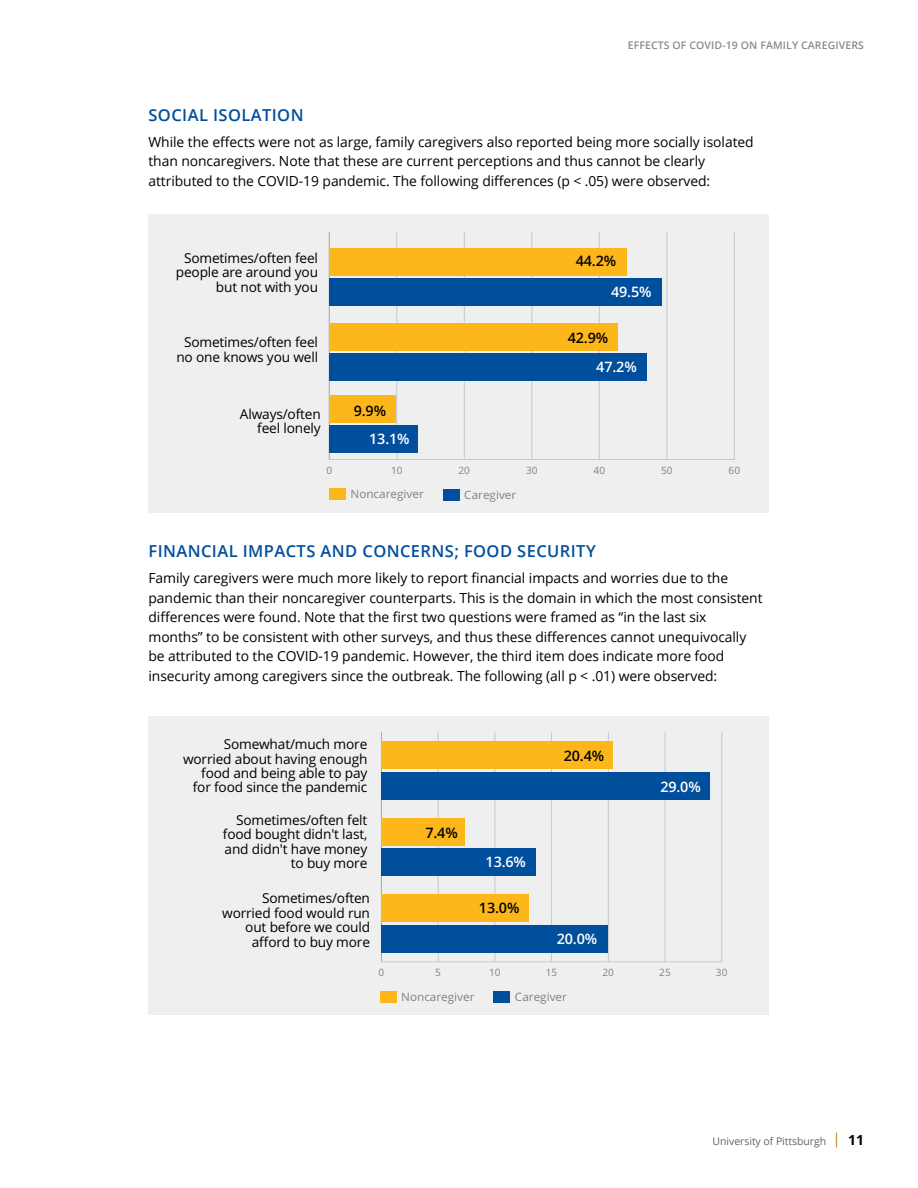
<style>
.page{position:relative;width:918px;height:1188px;background:#fff}
.page>*{position:absolute;margin:0;border:0;box-sizing:border-box;transform-origin:0 0}
.subheadB{font:600 16.5px "Open Sans";letter-spacing:.025em;color:#004f9d}
.t1{font:600 14.4px/28.8px "Open Sans";letter-spacing:-.01em;color:#fff}
.t2{font:600 14.4px "Open Sans";letter-spacing:-.01em;color:#000}
.body{font:13.8px/19.5px "Open Sans";letter-spacing:-.005em;color:#000}
.t3{font:13.65px/14.4px "Open Sans";letter-spacing:-.01em;color:#000;text-align:right}
.t4{font:11.55px "Open Sans";color:#808285}
.t5{font:600 10.5px "Open Sans";letter-spacing:.01em;color:#878a8f}
.t6{font:10.5px "Open Sans";letter-spacing:-.005em;color:#5f636a}
.t7{font:10.05px "Open Sans";color:#808285}
.s1{color:#000}
.s2{font-size:15px;color:#bc8d16}
.s3{font-weight:700;font-size:13.8px;color:#000}
</style>
<div class="page">
<div style="left:148px;top:214px;width:622px;height:299px;background:#efefef"></div>
<div style="left:329px;top:489px;width:17px;height:11px;background:#fdb71a"></div>
<div style="left:443px;top:489px;width:17px;height:12px;background:#004f9d"></div>
<hr style="left:329px;top:459px;width:405px;height:1px;background:#c7c8ca">
<hr style="left:396px;top:232px;width:1px;height:227px;background:#c7c8ca">
<hr style="left:464px;top:232px;width:1px;height:227px;background:#c7c8ca">
<hr style="left:531px;top:232px;width:1px;height:227px;background:#c7c8ca">
<hr style="left:599px;top:232px;width:1px;height:227px;background:#c7c8ca">
<hr style="left:667px;top:232px;width:1px;height:227px;background:#c7c8ca">
<hr style="left:734px;top:232px;width:1px;height:227px;background:#c7c8ca">
<hr style="left:329px;top:232px;width:1px;height:227px;background:#a9abac">
<div style="left:329px;top:426px;width:88px;height:27px;background:#004f9d"></div>
<div style="left:329px;top:353px;width:317px;height:28px;background:#004f9d"></div>
<div style="left:329px;top:278px;width:333px;height:27px;background:#004f9d"></div>
<div style="left:329px;top:396px;width:67px;height:27px;background:#fdb71a"></div>
<div style="left:329px;top:323px;width:288px;height:27px;background:#fdb71a"></div>
<div style="left:329px;top:248px;width:297px;height:27px;background:#fdb71a"></div>
<div style="left:148px;top:717px;width:622px;height:298px;background:#efefef"></div>
<div style="left:380px;top:991px;width:17px;height:11px;background:#fdb71a"></div>
<div style="left:493px;top:991px;width:17px;height:12px;background:#004f9d"></div>
<hr style="left:381px;top:961px;width:341px;height:1px;background:#c7c8ca">
<hr style="left:381px;top:732px;width:1px;height:230px;background:#a9abac">
<hr style="left:438px;top:732px;width:1px;height:230px;background:#c7c8ca">
<hr style="left:495px;top:732px;width:1px;height:230px;background:#c7c8ca">
<hr style="left:551px;top:732px;width:1px;height:230px;background:#c7c8ca">
<hr style="left:608px;top:732px;width:1px;height:230px;background:#c7c8ca">
<hr style="left:665px;top:732px;width:1px;height:230px;background:#c7c8ca">
<hr style="left:721px;top:732px;width:1px;height:230px;background:#c7c8ca">
<div style="left:381px;top:772px;width:329px;height:27px;background:#004f9d"></div>
<div style="left:381px;top:848px;width:155px;height:28px;background:#004f9d"></div>
<div style="left:381px;top:925px;width:227px;height:28px;background:#004f9d"></div>
<div style="left:381px;top:741px;width:232px;height:28px;background:#fdb71a"></div>
<div style="left:381px;top:818px;width:84px;height:27px;background:#fdb71a"></div>
<div style="left:381px;top:894px;width:148px;height:28px;background:#fdb71a"></div>
<p class="t5" style="left:628px;top:38px;width:238px">EFFECTS OF COVID-19 ON FAMILY CAREGIVERS</p>
<h2 class="subheadB" style="left:148px;top:103px;width:157px">SOCIAL ISOLATION</h2>
<p class="body" style="left:148px;top:132px;width:607px">While the effects were not as large, family caregivers also reported being more socially isolated than noncaregivers. Note that these are current perceptions and thus cannot be clearly attributed to the COVID-19 pandemic. The following differences (p &lt; .05) were observed:</p>
<p class="t3" style="left:176px;top:250px;width:144px">Sometimes/often feel people are around you but not with you</p>
<p class="t2" style="left:576px;top:251px;width:42px">44.2%</p>
<p class="t1" style="left:611px;top:277px;width:42px">49.5%</p>
<p class="t3" style="left:176px;top:335px;width:143px;text-align:center">Sometimes/often feel no one knows you well</p>
<p class="t2" style="left:568px;top:327px;width:42px">42.9%</p>
<p class="t1" style="left:596px;top:352px;width:42px">47.2%</p>
<p class="t3" style="left:240px;top:406px;width:82px">Always/often feel lonely</p>
<p class="t1" style="left:369px;top:396px;width:42px;text-indent:-16px"><span class="s1">9.9%<br></span>13.1%</p>
<p class="t7" style="left:326px;top:463px;width:7px">0</p>
<p class="t7" style="left:391px;top:463px;width:13px">10</p>
<p class="t7" style="left:459px;top:463px;width:13px">20</p>
<p class="t7" style="left:526px;top:463px;width:13px">30</p>
<p class="t7" style="left:594px;top:463px;width:13px">40</p>
<p class="t7" style="left:661px;top:463px;width:13px">50</p>
<p class="t7" style="left:729px;top:463px;width:13px">60</p>
<p class="t4" style="left:350px;top:486px;width:75px">Noncaregiver</p>
<p class="t4" style="left:464px;top:487px;width:54px">Caregiver</p>
<h2 class="subheadB" style="left:148px;top:540px;width:449px">FINANCIAL IMPACTS AND CONCERNS; FOOD SECURITY</h2>
<p class="body" style="left:148px;top:568px;width:616px">Family caregivers were much more likely to report financial impacts and worries due to the pandemic than their noncaregiver counterparts. This is the domain in which the most consistent differences were found. Note that the first two questions were framed as “in the last six months” to be consistent with other surveys, and thus these differences cannot unequivocally be attributed to the COVID-19 pandemic. However, the third item does indicate more food insecurity among caregivers since the outbreak. The following (all p &lt; .01) were observed:</p>
<p class="t3" style="left:183px;top:737px;width:186px">Somewhat/much more worried about having enough food and being able to pay for food since the pandemic</p>
<p class="t3" style="left:223px;top:813px;width:146px">Sometimes/often felt food bought didn't last, and didn't have money to buy more</p>
<p class="t3" style="left:222px;top:891px;width:149px">Sometimes/often worried food would run out before we could afford to buy more</p>
<p class="t2" style="left:425px;top:822px;width:34px">7.4%</p>
<p class="t1" style="left:486px;top:847px;width:42px">13.6%</p>
<p class="t2" style="left:479px;top:898px;width:42px">13.0%</p>
<p class="t2" style="left:564px;top:746px;width:42px">20.4%</p>
<p class="t1" style="left:557px;top:924px;width:42px">20.0%</p>
<p class="t1" style="left:660px;top:772px;width:42px">29.0%</p>
<p class="t7" style="left:379px;top:966px;width:7px">0</p>
<p class="t7" style="left:435px;top:966px;width:7px">5</p>
<p class="t7" style="left:489px;top:966px;width:13px">10</p>
<p class="t7" style="left:546px;top:966px;width:13px">15</p>
<p class="t7" style="left:603px;top:966px;width:13px">20</p>
<p class="t7" style="left:659px;top:966px;width:13px">25</p>
<p class="t7" style="left:716px;top:966px;width:13px">30</p>
<p class="t4" style="left:401px;top:988px;width:75px">Noncaregiver</p>
<p class="t4" style="left:515px;top:989px;width:54px">Caregiver</p>
<p class="t6" style="left:713px;top:1134px;width:153px">University of Pittsburgh <span class="s2">|</span> <span class="s3">11</span></p>
</div>
